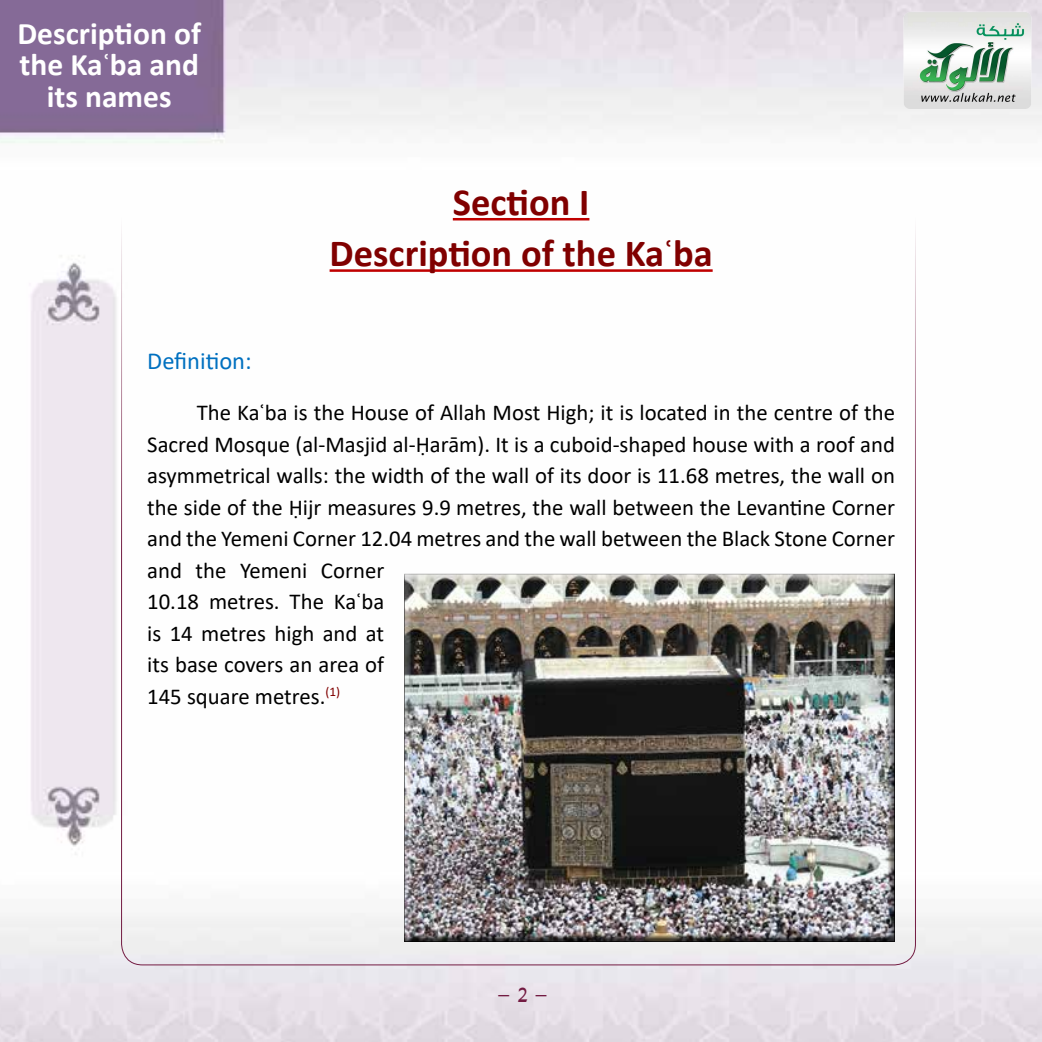
<style>
.page{position:relative;width:1042px;height:1042px;background:#fff}
.page>*{position:absolute;margin:0;border:0;box-sizing:border-box;transform-origin:0 0}
.t1{font:700 38.5px/51.3px "Calibri";color:#800000;text-align:center}
.t2{font:700 31.5px/31.5px "Calibri";color:#fff;text-align:center}
.t3{font:700 28px "Lotus";color:#731b42}
.t4{font:24.5px "Calibri";color:#0070c0}
.t5{font:22.75px/31.5px "Calibri";color:#000}
</style>
<div class="page">
<img style="left:0;top:0;width:1042px;height:1042px">
<hr style="left:453px;top:218px;width:136px;height:2px;background:#c00000">
<hr style="left:330px;top:269px;width:382px;height:3px;background:#c00000">
<div style="left:403px;top:573px;width:493px;height:370px;background:#000;opacity:.75"></div>
<img style="left:885px;top:0;width:157px;height:124px">
<h2 class="t2" style="left:17px;top:17px;width:185px">Description of the Kaʿba and its names</h2>
<h1 class="t1" style="left:330px;top:176px;width:385px">Section I<br>Description of the Kaʿba</h1>
<p class="t4" style="left:147px;top:344px;width:106px">Definition:</p>
<p class="t5" style="left:147px;top:396px;width:749px;text-indent:50px">The Kaʿba is the House of Allah Most High; it is located in the centre of the Sacred Mosque (al-Masjid al-Ḥarām). It is a cuboid-shaped house with a roof and asymmetrical walls: the width of the wall of its door is 11.68 metres, the wall on the side of the Ḥijr measures 9.9 metres, the wall between the Levantine Corner and the Yemeni Corner 12.04 metres and the wall between the Black Stone Corner and the Yemeni Corner<br>10.18 metres. The Kaʿba<br>is 14 metres high and at<br>its base covers an area of<br>145 square metres.<sup>(1)</sup></p>
<p class="t3" style="left:497px;top:976px;width:53px">- 2 -</p>
</div>
